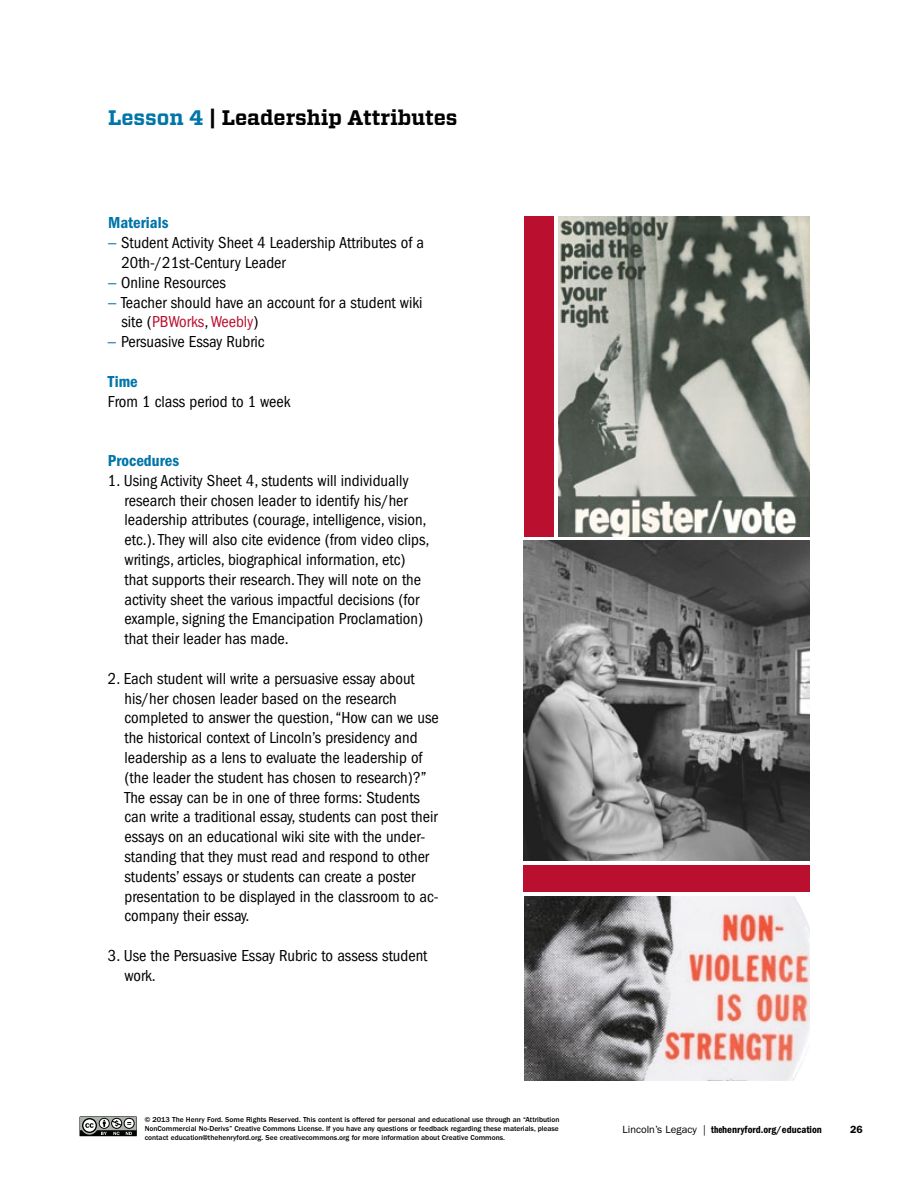
<style>
.page{position:relative;width:918px;height:1188px;background:#fff}
.page>*{position:absolute;margin:0;border:0;box-sizing:border-box;transform-origin:0 0}
.t1{font:700 21px "Vitesse";color:#000}
.t2{font:condensed 16.5px/19.8px "Franklin Gothic";color:#000}
.t3{font:600 condensed 16.5px "Franklin Gothic";color:#0075a9}
.t4{font:600 condensed 10.5px "Franklin Gothic";color:#000}
.t5{font:600 10.5px "Franklin Gothic";color:#000}
.t6{font:500 7.5px/9px "Franklin Gothic";color:#000;text-align:justify}
.s1{color:#0075a9}
.s2{font-stretch:normal;color:#0075a9}
.s3{color:#ba0f2e}
.s4{font-weight:400;font-stretch:normal}
.s5{font-family:"Franklin Gothic Demi Cmpr";font-weight:400;font-stretch:normal}
</style>
<div class="page">
<svg style="left:80px;top:1116px;width:57px;height:20px"></svg>
<img style="left:558px;top:217px;width:252px;height:320px">
<img style="left:524px;top:541px;width:286px;height:320px">
<div style="left:524px;top:865px;width:286px;height:26px;background:#ba0f2e"></div>
<img style="left:524px;top:896px;width:286px;height:185px">
<div style="left:524px;top:216px;width:29px;height:321px;background:#ba0f2e"></div>
<p class="t1" style="left:108px;top:103px;width:351px"><span class="s1">Lesson 4</span> | Leadership Attributes</p>
<p class="t3" style="left:108px;top:213px;width:62px">Materials</p>
<p class="t2" style="left:121px;top:233px;width:304px;text-indent:-13px"><span class="s2">–</span> Student Activity Sheet 4 Leadership Attributes of a<br>20th-/21st-Century Leader</p>
<p class="t2" style="left:108px;top:273px;width:119px"><span class="s2">–</span> Online Resources</p>
<p class="t2" style="left:121px;top:292px;width:303px;text-indent:-13px"><span class="s2">–</span> Teacher should have an account for a student wiki site (<span class="s3">PBWorks</span>, <span class="s3">Weebly</span>)</p>
<p class="t2" style="left:108px;top:332px;width:158px"><span class="s2">–</span> Persuasive Essay Rubric</p>
<p class="t3" style="left:108px;top:372px;width:31px">Time</p>
<p class="t2" style="left:108px;top:391px;width:184px">From 1 class period to 1 week</p>
<p class="t3" style="left:108px;top:451px;width:73px">Procedures</p>
<p class="t2" style="left:124px;top:471px;width:307px;text-indent:-16px">1. Using Activity Sheet 4, students will individually research their chosen leader to identify his/her leadership attributes (courage, intelligence, vision, etc.). They will also cite evidence (from video clips, writings, articles, biographical information, etc) that supports their research. They will note on the activity sheet the various impactful decisions (for example, signing the Emancipation Proclamation) that their leader has made.</p>
<p class="t2" style="left:124px;top:669px;width:316px;text-indent:-16px">2. Each student will write a persuasive essay about his/her chosen leader based on the research completed to answer the question, “How can we use the historical context of Lincoln’s presidency and leadership as a lens to evaluate the leadership of (the leader the student has chosen to research)?” The essay can be in one of three forms: Students can write a traditional essay, students can post their essays on an educational wiki site with the under&shy;standing that they must read and respond to other students’ essays or students can create a poster presentation to be displayed in the classroom to ac&shy;company their essay.</p>
<p class="t2" style="left:124px;top:946px;width:304px;text-indent:-16px">3. Use the Persuasive Essay Rubric to assess student work.</p>
<p class="t6" style="left:145px;top:1115px;width:416px">© 2013 The Henry Ford. Some Rights Reserved. This content is offered for personal and educational use through an “Attribution NonCommercial No-Derivs” Creative Commons License. If you have any questions or feedback regarding these materials, please contact education@thehenryford.org. See creativecommons.org for more information about Creative Commons.</p>
<p class="t4" style="left:623px;top:1123px;width:201px"><span class="s4">Lincoln’s Legacy |</span> <span class="s5">the</span>henryford.org/education</p>
<p class="t5" style="left:850px;top:1123px;width:14px">26</p>
</div>
